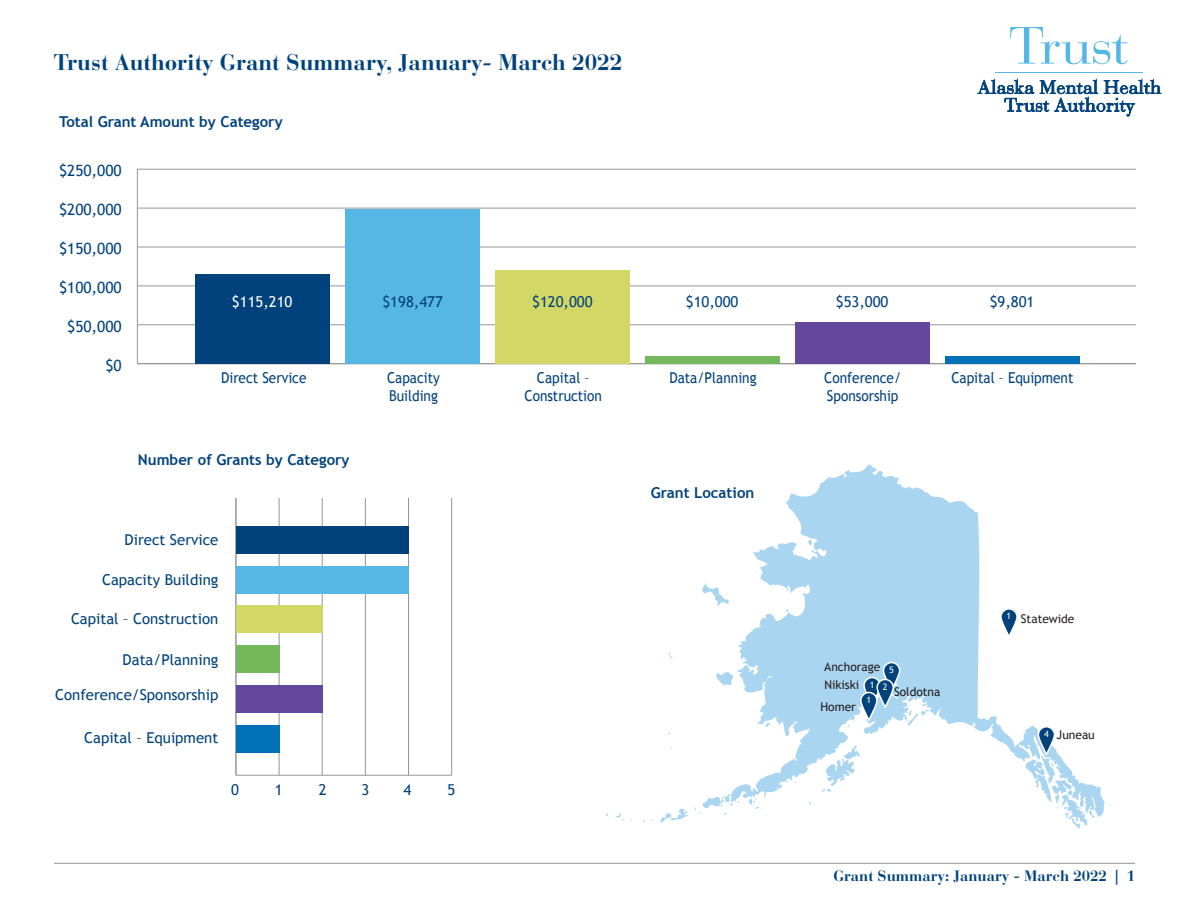
<style>
.page{position:relative;width:1188px;height:918px;background:#fff}
.page>*{position:absolute;margin:0;border:0;box-sizing:border-box;transform-origin:0 0}
.MHT_TLO_-_Page_Heade{font:700 22.5px "Bauer Bodoni";color:#01427c}
.t1{font:15.45px "Trebuchet MS";color:#01427c}
.Total_grant_catagori{font:15px "Trebuchet MS";color:#01427c}
.Total_grant_catagori-2{font:15px/18px "Trebuchet MS";color:#01427c;text-align:center;scale:.91 1}
.t2{font:700 15px "Trebuchet MS";color:#01427c}
.t3{font:700 15px "Bauer Bodoni";color:#01427c}
.t4{font:15px "Trebuchet MS";color:#fff}
.MHT_chart_style_-_bo{font:12px "Trebuchet MS";color:#231f20}
.MHT_chart_style_-_bo-2{font:9px "Trebuchet MS";color:#fff}
</style>
<div class="page">
<hr style="left:54px;top:863px;width:1081px;height:1px;background:#939598">
<hr style="left:236px;top:775px;width:216px;height:1px;background:#939598">
<hr style="left:279px;top:499px;width:1px;height:276px;background:#939598">
<hr style="left:322px;top:499px;width:1px;height:276px;background:#939598">
<hr style="left:365px;top:499px;width:1px;height:276px;background:#939598">
<hr style="left:408px;top:499px;width:1px;height:276px;background:#939598">
<hr style="left:451px;top:499px;width:1px;height:276px;background:#939598">
<hr style="left:236px;top:499px;width:1px;height:276px;background:#939598">
<hr style="left:137px;top:169px;width:1px;height:195px;background:#939598">
<hr style="left:137px;top:363px;width:998px;height:1px;background:#939598">
<hr style="left:137px;top:324px;width:998px;height:1px;background:#939598">
<hr style="left:137px;top:286px;width:998px;height:1px;background:#939598">
<hr style="left:137px;top:247px;width:998px;height:1px;background:#939598">
<hr style="left:137px;top:208px;width:998px;height:1px;background:#939598">
<hr style="left:137px;top:169px;width:998px;height:1px;background:#939598">
<div style="left:945px;top:356px;width:135px;height:8px;background:#0071b9"></div>
<div style="left:795px;top:322px;width:135px;height:42px;background:#63479d"></div>
<div style="left:645px;top:356px;width:135px;height:8px;background:#73b95b"></div>
<div style="left:495px;top:270px;width:135px;height:94px;background:#d3d766"></div>
<div style="left:345px;top:209px;width:135px;height:155px;background:#56b7e7"></div>
<div style="left:195px;top:274px;width:135px;height:90px;background:#01427c"></div>
<svg style="left:702px;top:464px;width:316px;height:345px"></svg>
<svg style="left:702px;top:583px;width:29px;height:24px"></svg>
<svg style="left:807px;top:538px;width:5px;height:8px"></svg>
<svg style="left:785px;top:609px;width:5px;height:3px"></svg>
<svg style="left:716px;top:672px;width:17px;height:15px"></svg>
<svg style="left:765px;top:722px;width:5px;height:6px"></svg>
<svg style="left:616px;top:813px;width:16px;height:8px"></svg>
<svg style="left:660px;top:807px;width:41px;height:16px"></svg>
<svg style="left:848px;top:723px;width:2px;height:6px"></svg>
<svg style="left:720px;top:799px;width:21px;height:16px"></svg>
<svg style="left:906px;top:702px;width:24px;height:25px"></svg>
<svg style="left:749px;top:799px;width:16px;height:16px"></svg>
<svg style="left:821px;top:745px;width:41px;height:47px"></svg>
<svg style="left:806px;top:802px;width:6px;height:4px"></svg>
<svg style="left:1018px;top:725px;width:87px;height:104px"></svg>
<svg style="left:1010px;top:27px;width:118px;height:37px"></svg>
<svg style="left:978px;top:79px;width:183px;height:37px"></svg>
<hr style="left:995px;top:72px;width:148px;height:1px;background:#56b7e7">
<div style="left:864px;top:678px;width:16px;height:27px;background:#01427c;border-radius:8px"></div>
<div style="left:863px;top:677px;width:18px;height:29px;border:2px solid #fff;border-radius:8px"></div>
<svg style="left:1038px;top:727px;width:17px;height:27px"></svg>
<div style="left:1038px;top:726px;width:17px;height:29px;border:2px solid #fff;border-radius:8px"></div>
<svg style="left:1001px;top:609px;width:16px;height:27px"></svg>
<div style="left:1000px;top:608px;width:18px;height:29px;border:2px solid #fff;border-radius:8px"></div>
<div style="left:236px;top:526px;width:173px;height:28px;background:#01427c"></div>
<div style="left:236px;top:566px;width:173px;height:27px;background:#56b7e7"></div>
<div style="left:236px;top:606px;width:86px;height:27px;background:#d3d766"></div>
<svg style="left:236px;top:645px;width:43px;height:28px"></svg>
<svg style="left:236px;top:725px;width:43px;height:27px"></svg>
<div style="left:236px;top:685px;width:86px;height:28px;background:#63479d"></div>
<svg style="left:884px;top:663px;width:16px;height:27px"></svg>
<div style="left:883px;top:662px;width:17px;height:29px;border:2px solid #fff;border-radius:8px"></div>
<svg style="left:861px;top:692px;width:16px;height:28px"></svg>
<div style="left:860px;top:692px;width:18px;height:29px;border:2px solid #fff;border-radius:8px"></div>
<svg style="left:877px;top:680px;width:16px;height:27px"></svg>
<div style="left:876px;top:679px;width:18px;height:29px;border:2px solid #fff;border-radius:8px"></div>
<p class="MHT_TLO_-_Page_Heade" style="left:54px;top:49px;width:570px">Trust Authority Grant Summary, January- March 2022</p>
<p class="t2" style="left:59px;top:113px;width:225px">Total Grant Amount by Category</p>
<p class="t1" style="left:59px;top:161px;width:64px">$250,000</p>
<p class="t1" style="left:59px;top:200px;width:64px">$200,000</p>
<p class="t1" style="left:59px;top:239px;width:64px">$150,000</p>
<p class="t1" style="left:59px;top:278px;width:64px">$100,000</p>
<p class="t1" style="left:67px;top:317px;width:56px">$50,000</p>
<p class="t1" style="left:105px;top:356px;width:18px">$0</p>
<p class="t4" style="left:232px;top:293px;width:62px">$115,210</p>
<p class="Total_grant_catagori" style="left:382px;top:293px;width:62px">$198,477</p>
<p class="Total_grant_catagori" style="left:532px;top:293px;width:62px">$120,000</p>
<p class="Total_grant_catagori" style="left:686px;top:293px;width:54px">$10,000</p>
<p class="Total_grant_catagori" style="left:836px;top:293px;width:54px">$53,000</p>
<p class="Total_grant_catagori" style="left:990px;top:293px;width:46px">$9,801</p>
<p class="Total_grant_catagori-2" style="left:221px;top:369px;width:95px">Direct Service</p>
<p class="Total_grant_catagori-2" style="left:387px;top:369px;width:60px">Capacity</p>
<p class="Total_grant_catagori-2" style="left:389px;top:387px;width:55px">Building</p>
<p class="Total_grant_catagori-2" style="left:525px;top:369px;width:87px">Capital –<br>Construction</p>
<p class="Total_grant_catagori-2" style="left:669px;top:369px;width:97px">Data/Planning</p>
<p class="Total_grant_catagori-2" style="left:824px;top:369px;width:86px;text-align:left">Conference/<br>Sponsorship</p>
<p class="Total_grant_catagori-2" style="left:951px;top:369px;width:136px">Capital – Equipment</p>
<p class="t2" style="left:138px;top:451px;width:213px">Number of Grants by Category</p>
<p class="t2" style="left:651px;top:484px;width:105px">Grant Location</p>
<p class="Total_grant_catagori" style="left:125px;top:531px;width:95px">Direct Service</p>
<p class="Total_grant_catagori" style="left:102px;top:571px;width:118px">Capacity Building</p>
<p class="Total_grant_catagori" style="left:71px;top:610px;width:149px">Capital – Construction</p>
<p class="Total_grant_catagori" style="left:123px;top:651px;width:97px">Data/Planning</p>
<p class="Total_grant_catagori" style="left:55px;top:686px;width:165px">Conference/Sponsorship</p>
<p class="Total_grant_catagori" style="left:84px;top:729px;width:136px">Capital – Equipment</p>
<p class="Total_grant_catagori" style="left:231px;top:781px;width:9px">0</p>
<p class="Total_grant_catagori" style="left:275px;top:781px;width:9px">1</p>
<p class="Total_grant_catagori" style="left:319px;top:781px;width:9px">2</p>
<p class="Total_grant_catagori" style="left:362px;top:781px;width:9px">3</p>
<p class="Total_grant_catagori" style="left:403px;top:781px;width:9px">4</p>
<p class="Total_grant_catagori" style="left:448px;top:781px;width:9px">5</p>
<p class="MHT_chart_style_-_bo" style="left:824px;top:659px;width:58px">Anchorage</p>
<p class="MHT_chart_style_-_bo-2" style="left:889px;top:664px;width:6px">5</p>
<p class="MHT_chart_style_-_bo" style="left:824px;top:678px;width:36px">Nikiski</p>
<p class="MHT_chart_style_-_bo" style="left:820px;top:700px;width:37px">Homer</p>
<p class="MHT_chart_style_-_bo-2" style="left:870px;top:679px;width:6px">1</p>
<p class="MHT_chart_style_-_bo-2" style="left:867px;top:694px;width:6px">1</p>
<p class="MHT_chart_style_-_bo-2" style="left:883px;top:681px;width:6px">2</p>
<p class="MHT_chart_style_-_bo" style="left:894px;top:685px;width:48px">Soldotna</p>
<p class="MHT_chart_style_-_bo-2" style="left:1007px;top:611px;width:6px">1</p>
<p class="MHT_chart_style_-_bo" style="left:1021px;top:612px;width:55px">Statewide</p>
<p class="MHT_chart_style_-_bo-2" style="left:1044px;top:729px;width:6px">4</p>
<p class="MHT_chart_style_-_bo" style="left:1057px;top:728px;width:40px">Juneau</p>
<p class="t3" style="left:833px;top:866px;width:303px">Grant Summary: January - March 2022 | 1</p>
</div>
